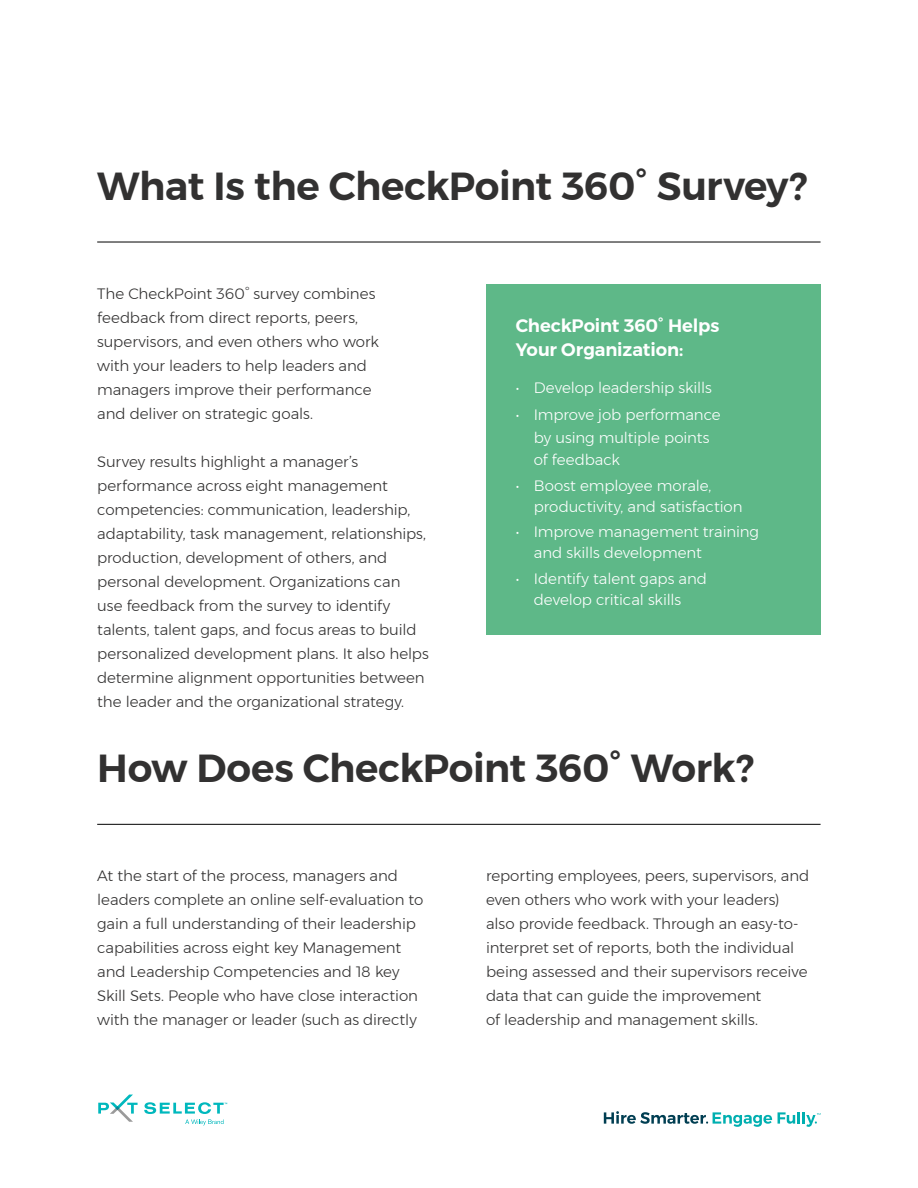
<style>
.page{position:relative;width:918px;height:1188px;background:#fff}
.page>*{position:absolute;margin:0;border:0;box-sizing:border-box;transform-origin:0 0}
.t1{font:600 39px "Montserrat";letter-spacing:-.015em;color:#323131}
.t2{font:600 18px/24px "Montserrat";letter-spacing:-.01em;color:#fff}
.t3{font:300 15px/24px "Montserrat";letter-spacing:-.005em;color:#323131}
.t4{font:300 15px/21px "Montserrat";letter-spacing:-.005em;color:#fff}
</style>
<div class="page">
<svg style="left:604px;top:1111px;width:168px;height:16px"></svg>
<svg style="left:778px;top:1112px;width:43px;height:15px"></svg>
<svg style="left:98px;top:1095px;width:40px;height:27px"></svg>
<svg style="left:144px;top:1102px;width:83px;height:23px"></svg>
<div style="left:486px;top:284px;width:335px;height:351px;background:#5eb888"></div>
<hr style="left:97px;top:242px;width:724px;height:1px;background:#000">
<hr style="left:97px;top:824px;width:724px;height:1px;background:#000">
<h1 class="t1" style="left:97px;top:155px;width:712px">What Is the CheckPoint 360° Survey?</h1>
<p class="t3" style="left:97px;top:281px;width:283px">The CheckPoint 360° survey combines feedback from direct reports, peers, supervisors, and even others who work with your leaders to help leaders and managers improve their performance and deliver on strategic goals.</p>
<p class="t3" style="left:97px;top:449px;width:333px">Survey results highlight a manager’s performance across eight management competencies: communication, leadership, adaptability, task management, relationships, production, development of others, and personal development. Organizations can use feedback from the survey to identify talents, talent gaps, and focus areas to build personalized development plans. It also helps determine alignment opportunities between the leader and the organizational strategy.</p>
<p class="t2" style="left:516px;top:313px;width:205px">CheckPoint 360° Helps<br>Your Organization:</p>
<p class="t4" style="left:516px;top:377px;width:197px">• Develop leadership skills</p>
<p class="t4" style="left:534px;top:403px;width:188px;line-height:22.5px;text-indent:-18px">• Improve job performance by using multiple points of feedback</p>
<p class="t4" style="left:534px;top:475px;width:210px;text-indent:-18px">• Boost employee morale, productivity, and satisfaction</p>
<p class="t4" style="left:534px;top:521px;width:227px;text-indent:-18px">• Improve management training and skills development</p>
<p class="t4" style="left:516px;top:568px;width:193px;text-align:center">• Identify talent gaps and develop critical skills</p>
<h1 class="t1" style="left:97px;top:737px;width:658px">How Does CheckPoint 360° Work?</h1>
<p class="t3" style="left:97px;top:864px;width:328px">At the start of the process, managers and leaders complete an online self-evaluation to gain a full understanding of their leadership capabilities across eight key Management and Leadership Competencies and 18 key Skill Sets. People who have close interaction with the manager or leader (such as directly</p>
<p class="t3" style="left:486px;top:864px;width:325px">reporting employees, peers, supervisors, and even others who work with your leaders) also provide feedback. Through an easy-to&shy;interpret set of reports, both the individual being assessed and their supervisors receive data that can guide the improvement<br>of leadership and management skills.</p>
</div>
